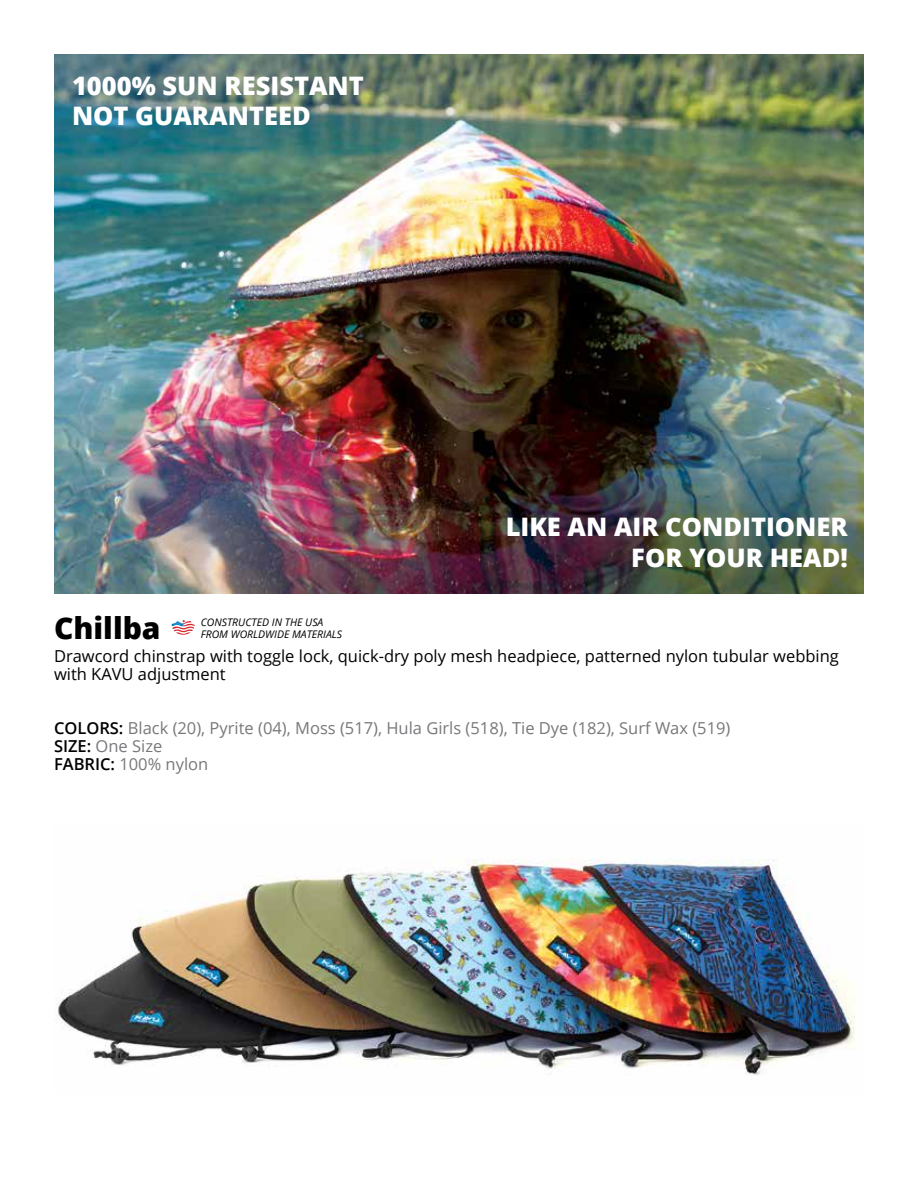
<style>
.page{position:relative;width:918px;height:1188px;background:#fff}
.page>*{position:absolute;margin:0;border:0;box-sizing:border-box;transform-origin:0 0}
.t1{font:800 30px "Open Sans";color:#000}
.t2{font:800 25.5px/30.6px "Open Sans";color:#fff}
.t3{font:16.5px/18px "Open Sans";color:#000}
.t4{font:16.5px/17.9px "Open Sans";color:#77787b}
.t5{font:italic 10.5px/12.6px "Open Sans";color:#000}
.s1{font-weight:600;color:#000}
</style>
<div class="page">
<img style="left:54px;top:54px;width:810px;height:540px">
<img style="left:56px;top:859px;width:799px;height:216px">
<svg style="left:172px;top:620px;width:23px;height:15px"></svg>
<h2 class="t2" style="left:72px;top:69px;width:293px">1000% SUN RESISTANT<br>NOT GUARANTEED</h2>
<h2 class="t2" style="left:506px;top:510px;width:344px;text-align:right">LIKE AN AIR CONDITIONER<br>FOR YOUR HEAD!</h2>
<h1 class="t1" style="left:54px;top:605px;width:108px">Chillba</h1>
<p class="t5" style="left:201px;top:615px;width:143px">CONSTRUCTED IN THE USA<br>FROM WORLDWIDE MATERIALS</p>
<p class="t3" style="left:54px;top:647px;width:786px">Drawcord chinstrap with toggle lock, quick-dry poly mesh headpiece, patterned nylon tubular webbing with KAVU adjustment</p>
<p class="t4" style="left:54px;top:719px;width:678px"><span class="s1">COLORS:</span> Black (20), Pyrite (04), Moss (517), Hula Girls (518), Tie Dye (182), Surf Wax (519)<br><span class="s1">SIZE:</span> One Size<br><span class="s1">FABRIC:</span> 100% nylon</p>
</div>
